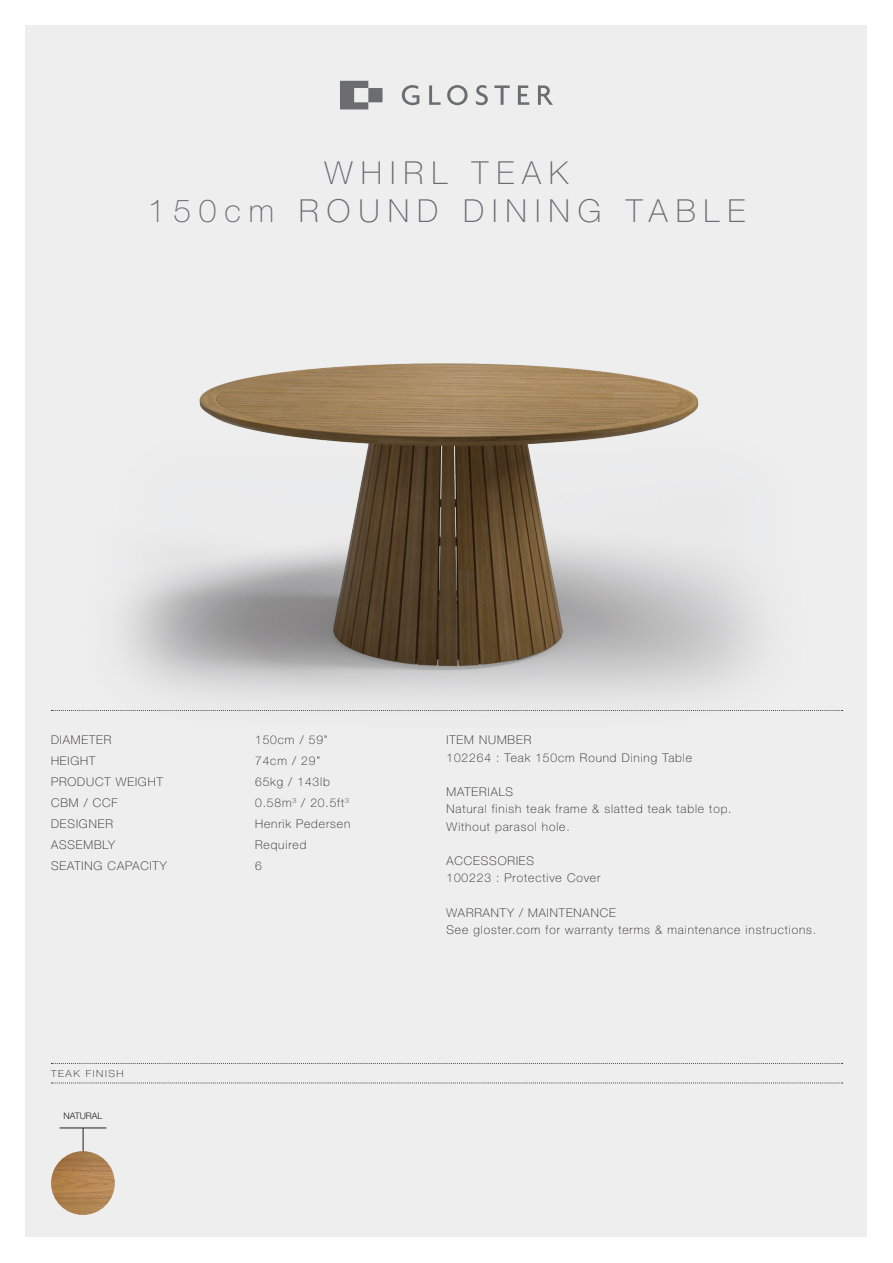
<style>
.page{position:relative;width:893px;height:1263px;background:#fff}
.page>*{position:absolute;margin:0;border:0;box-sizing:border-box;transform-origin:0 0}
.t1{font:100 31.8px "Helvetica Neue LT Pro";letter-spacing:.25em;color:#6c6d70}
.t2{font:100 12px "Helvetica Neue LT Pro";letter-spacing:.075em;color:#231f20}
.t3{font:100 9.75px "Helvetica Neue LT Pro";letter-spacing:.15em;color:#231f20;scale:1.08 1}
.t4{font:300 9px "Helvetica Neue LT Pro";color:#231f20}
</style>
<div class="page">
<div style="left:26px;top:26px;width:841px;height:1211px;background:#eeeeef"></div>
<svg style="left:340px;top:81px;width:213px;height:28px"></svg>
<svg style="left:51px;top:1083px;width:792px;height:1px"></svg>
<svg style="left:51px;top:1063px;width:792px;height:1px"></svg>
<img style="left:51px;top:364px;width:792px;height:347px">
<hr style="left:60px;top:1128px;width:46px;height:1px;background:#231f20">
<svg style="left:83px;top:1128px;width:1px;height:23px"></svg>
<img style="left:51px;top:1151px;width:64px;height:64px;border-radius:32px">
<p class="t1" style="left:325px;top:154px;width:245px">WHIRL TEAK</p>
<p class="t1" style="left:148px;top:192px;width:599px">150cm ROUND DINING TABLE</p>
<p class="t2" style="left:51px;top:733px;width:62px">DIAMETER</p>
<p class="t2" style="left:51px;top:754px;width:46px">HEIGHT</p>
<p class="t2" style="left:51px;top:775px;width:113px">PRODUCT WEIGHT</p>
<p class="t2" style="left:51px;top:796px;width:68px">CBM / CCF</p>
<p class="t2" style="left:51px;top:817px;width:63px">DESIGNER</p>
<p class="t2" style="left:51px;top:838px;width:66px">ASSEMBLY</p>
<p class="t2" style="left:51px;top:859px;width:117px">SEATING CAPACITY</p>
<p class="t3" style="left:51px;top:1067px;width:69px">TEAK FINISH</p>
<p class="t4" style="left:63px;top:1111px;width:41px">NATURAL</p>
<p class="t2" style="left:255px;top:733px;width:74px">150cm / 59”</p>
<p class="t2" style="left:255px;top:754px;width:67px">74cm / 29”</p>
<p class="t2" style="left:255px;top:775px;width:76px">65kg / 143lb</p>
<p class="t2" style="left:255px;top:796px;width:95px">0.58m<sup>3</sup> / 20.5ft<sup>3</sup></p>
<p class="t2" style="left:255px;top:817px;width:97px">Henrik Pedersen</p>
<p class="t2" style="left:255px;top:838px;width:53px">Required</p>
<p class="t2" style="left:255px;top:859px;width:8px">6</p>
<p class="t2" style="left:446px;top:733px;width:86px">ITEM NUMBER</p>
<p class="t2" style="left:446px;top:750px;width:247px">102264 : Teak 150cm Round Dining Table</p>
<p class="t2" style="left:446px;top:785px;width:68px">MATERIALS</p>
<p class="t2" style="left:446px;top:802px;width:287px">Natural finish teak frame &amp; slatted teak table top.</p>
<p class="t2" style="left:446px;top:819px;width:125px">Without parasol hole.</p>
<p class="t2" style="left:446px;top:854px;width:89px">ACCESSORIES</p>
<p class="t2" style="left:446px;top:871px;width:155px">100223 : Protective Cover</p>
<p class="t2" style="left:446px;top:905px;width:171px">WARRANTY / MAINTENANCE</p>
<p class="t2" style="left:446px;top:923px;width:371px">See gloster.com for warranty terms &amp; maintenance instructions.</p>
</div>
